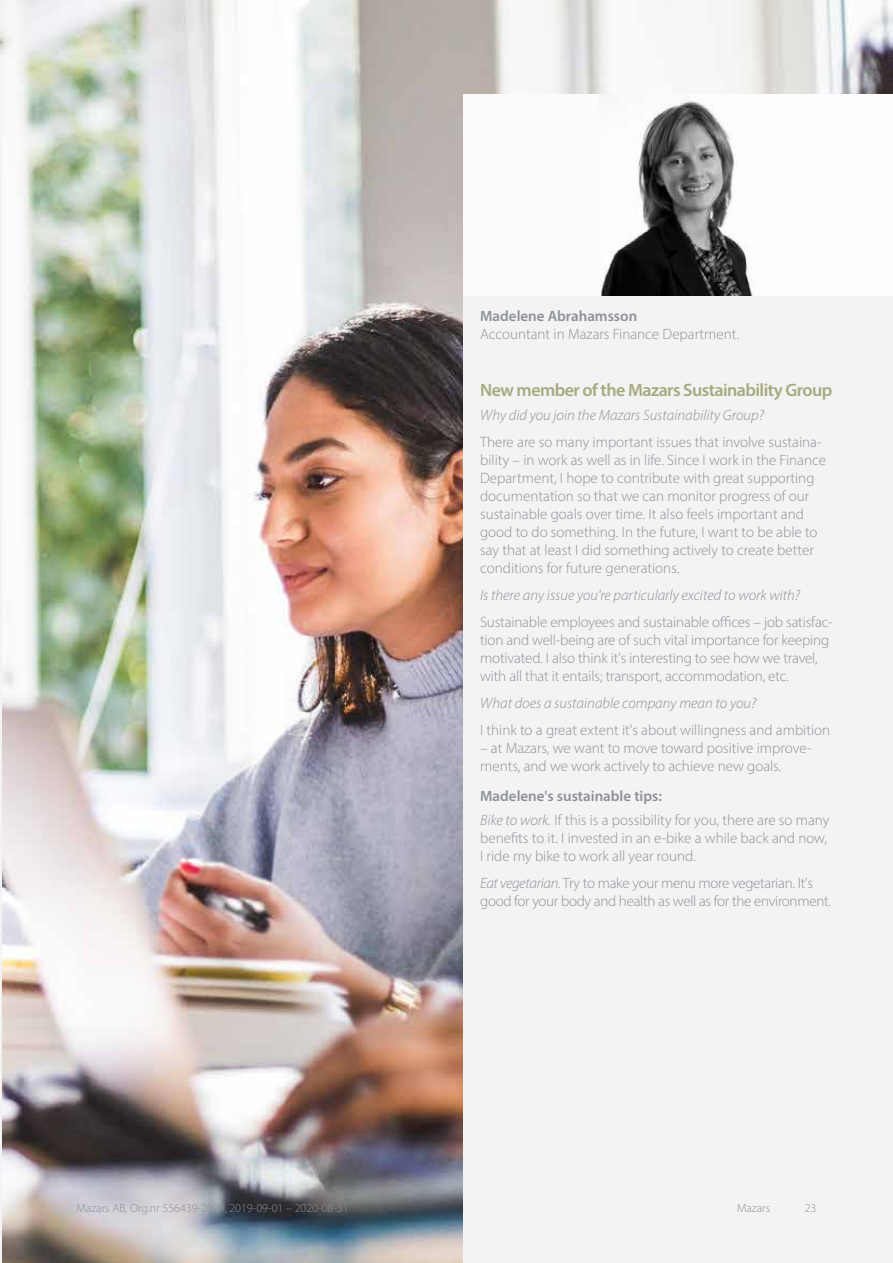
<style>
.page{position:relative;width:893px;height:1263px;background:#fff}
.page>*{position:absolute;margin:0;border:0;box-sizing:border-box;transform-origin:0 0}
.t1{font:600 18px "Myriad Pro";letter-spacing:-.03em;color:#a7a97f}
.t2{font:300 15px/18px "Myriad Pro";color:#8d9197}
.t3{font:italic 300 15px "Myriad Pro";color:#8d9197}
.t4{font:300 15px/18px "Myriad Pro";letter-spacing:-.02em;color:#8d9197}
.t5{font:600 15px "Myriad Pro";color:#8d9197}
.t6{font:300 12px "Myriad Pro";color:#8d9197}
.s1{font-weight:600}
.s2{font-style:italic}
</style>
<div class="page">
<img style="left:0;top:0;width:893px;height:1263px">
<hr style="left:0;top:89px;width:1px;height:1174px;background:#f3f3f4">
<div style="left:463px;top:95px;width:430px;height:1168px;background:#f3f3f4"></div>
<img style="left:601px;top:96px;width:155px;height:199px">
<p class="t5" style="left:480px;top:306px;width:159px">Madelene Abrahamsson</p>
<p class="t2" style="left:480px;top:325px;width:260px">Accountant in Mazars Finance Department.</p>
<p class="t1" style="left:480px;top:379px;width:354px">New member of the Mazars Sustainability Group</p>
<p class="t3" style="left:480px;top:406px;width:285px">Why did you join the Mazars Sustainability Group?</p>
<p class="t2" style="left:480px;top:433px;width:347px">There are so many important issues that involve sustaina&shy;bility – in work as well as in life. Since I work in the Finance Department, I hope to contribute with great supporting documentation so that we can monitor progress of our sustainable goals over time. It also feels important and good to do something. In the future, I want to be able to say that at least I did something actively to create better conditions for future generations.</p>
<p class="t3" style="left:480px;top:586px;width:322px">Is there any issue you're particularly excited to work with?</p>
<p class="t2" style="left:480px;top:613px;width:354px">Sustainable employees and sustainable offices – job satisfac&shy;tion and well-being are of such vital importance for keeping motivated. I also think it's interesting to see how we travel, with all that it entails; transport, accommodation, etc.</p>
<p class="t3" style="left:480px;top:694px;width:278px">What does a sustainable company mean to you?</p>
<p class="t2" style="left:480px;top:721px;width:352px">I think to a great extent it's about willingness and ambition</p>
<p class="t2" style="left:480px;top:739px;width:333px">– at Mazars, we want to move toward positive improve&shy;ments, and we work actively to achieve new goals.</p>
<p class="t2" style="left:480px;top:784px;width:351px;line-height:24px"><span class="s1">Madelene's sustainable tips:<br></span><span class="s2">Bike to work.</span> If this is a possibility for you, there are so many</p>
<p class="t2" style="left:480px;top:829px;width:349px">benefits to it. I invested in an e-bike a while back and now,<br>I ride my bike to work all year round.</p>
<p class="t4" style="left:480px;top:874px;width:352px"><span class="s2">Eat vegetarian.</span> Try to make your menu more vegetarian. It's good for your body and health as well as for the environment.</p>
<p class="t6" style="left:77px;top:1201px;width:274px">Mazars AB, Org.nr 556439-2099, 2019-09-01 – 2020-08-31</p>
<p class="t6" style="left:737px;top:1201px;width:35px">Mazars</p>
<p class="t6" style="left:805px;top:1201px;width:13px">23</p>
</div>
